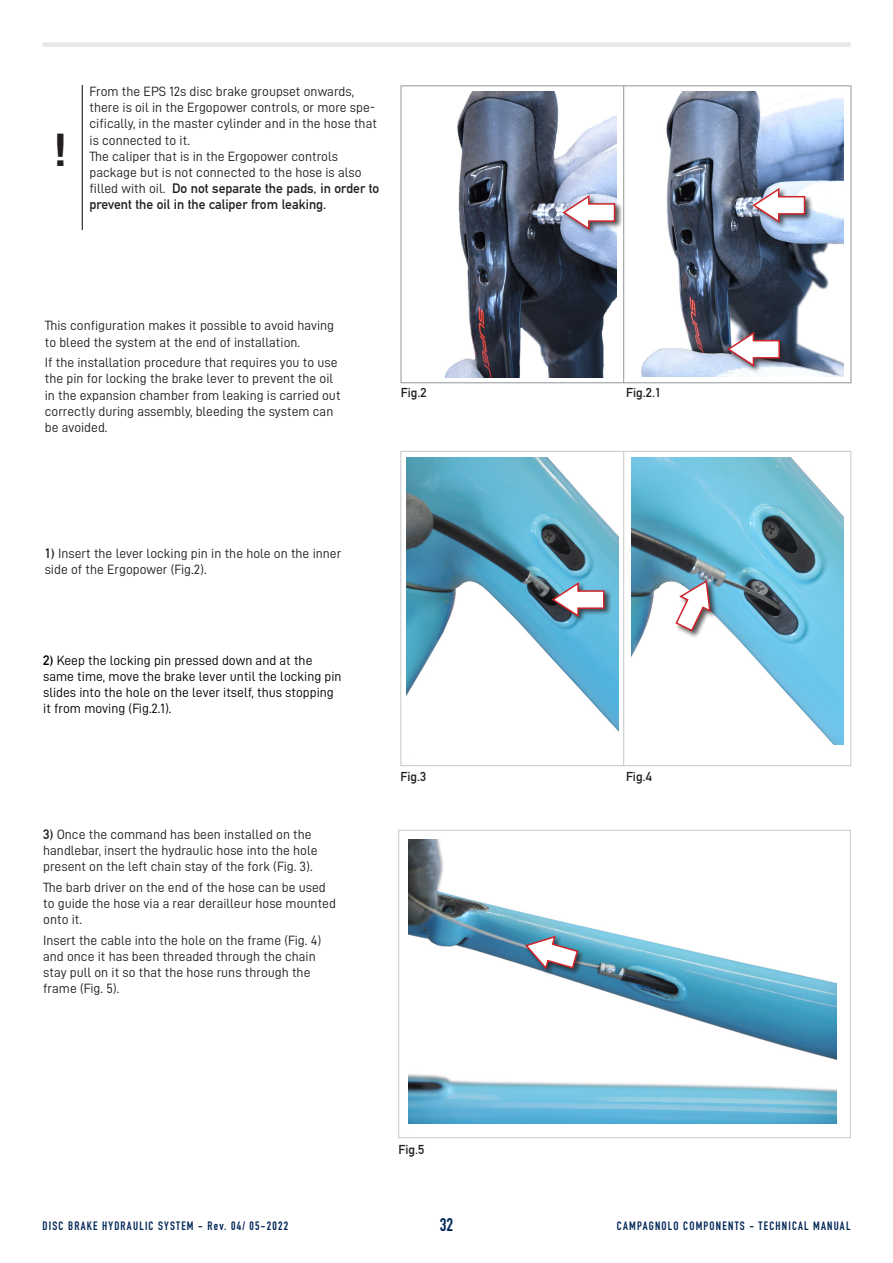
<style>
.page{position:relative;width:893px;height:1263px;background:#fff}
.page>*{position:absolute;margin:0;border:0;box-sizing:border-box;transform-origin:0 0}
.t1{font:700 condensed 45px "Helvetica Neue";color:#231f20}
.t2{font:700 18px "DIN Condensed";color:#022656}
.Normale{font:13.5px/16.2px "D DIN";color:#231f20}
.Normale-2{font:13.5px/16.2px "D DIN";color:#000}
.t3{font:700 12.75px "DIN Alternate";color:#231f20}
.t4{font:700 12px "DIN Condensed";letter-spacing:.1em;color:#022656}
.s1{font-family:"DIN Alternate";font-weight:700}
</style>
<div class="page">
<div style="left:43px;top:42px;width:808px;height:5px;background:#e6e7e9"></div>
<img style="left:444px;top:110px;width:181px;height:271px">
<div style="left:401px;top:86px;width:450px;height:297px;border:1px solid #939598"></div>
<img style="left:444px;top:92px;width:172px;height:285px">
<img style="left:641px;top:92px;width:203px;height:285px">
<hr style="left:623px;top:85px;width:1px;height:298px;background:#939598">
<div style="left:401px;top:451px;width:450px;height:315px;border:1px solid #c7c8ca"></div>
<img style="left:406px;top:457px;width:213px;height:275px">
<hr style="left:623px;top:451px;width:1px;height:315px;background:#c7c8ca">
<img style="left:631px;top:458px;width:213px;height:287px">
<div style="left:398px;top:830px;width:452px;height:308px;border:1px solid #c7c8ca"></div>
<img style="left:408px;top:840px;width:428px;height:284px">
<div style="left:562px;top:194px;width:61px;height:43px;background:#231f20;opacity:.75"></div>
<svg style="left:561px;top:194px;width:55px;height:37px"></svg>
<div style="left:726px;top:331px;width:61px;height:43px;background:#231f20;opacity:.75"></div>
<svg style="left:726px;top:330px;width:55px;height:38px"></svg>
<div style="left:752px;top:187px;width:61px;height:43px;background:#231f20;opacity:.75"></div>
<svg style="left:751px;top:186px;width:55px;height:38px"></svg>
<div style="left:524px;top:935px;width:61px;height:41px;background:#231f20;opacity:.75"></div>
<svg style="left:524px;top:934px;width:55px;height:37px"></svg>
<div style="left:551px;top:581px;width:61px;height:43px;background:#231f20;opacity:.75"></div>
<svg style="left:550px;top:581px;width:55px;height:37px"></svg>
<div style="left:674px;top:579px;width:44px;height:60px;background:#231f20;opacity:.75"></div>
<svg style="left:674px;top:579px;width:38px;height:53px"></svg>
<hr style="left:82px;top:85px;width:1px;height:145px;background:#231f20">
<p class="t1" style="left:54px;top:112px;width:15px">!</p>
<p class="Normale" style="left:90px;top:83px;width:289px">From the EPS 12s disc brake groupset onwards, there is oil in the Ergopower controls, or more spe&shy;cifically, in the master cylinder and in the hose that is connected to it.</p>
<p class="Normale" style="left:90px;top:148px;width:291px">The caliper that is in the Ergopower controls package but is not connected to the hose is also filled with oil. <span class="s1">Do not separate the pads, in order to prevent the oil in the caliper from leaking.</span></p>
<p class="Normale" style="left:45px;top:317px;width:291px">This configuration makes it possible to avoid having to bleed the system at the end of installation.</p>
<p class="Normale" style="left:45px;top:354px;width:297px">If the installation procedure that requires you to use the pin for locking the brake lever to prevent the oil in the expansion chamber from leaking is carried out correctly during assembly, bleeding the system can be avoided.</p>
<p class="t3" style="left:401px;top:383px;width:27px">Fig.2</p>
<p class="t3" style="left:626px;top:383px;width:36px">Fig.2.1</p>
<p class="Normale" style="left:45px;top:545px;width:298px"><span class="s1">1)</span> Insert the lever locking pin in the hole on the inner side of the Ergopower (Fig.2).</p>
<p class="Normale-2" style="left:43px;top:652px;width:300px"><span class="s1">2)</span> Keep the locking pin pressed down and at the same time, move the brake lever until the locking pin slides into the hole on the lever itself, thus stopping it from moving (Fig.2.1).</p>
<p class="Normale" style="left:43px;top:826px;width:276px"><span class="s1">3)</span> Once the command has been installed on the handlebar, insert the hydraulic hose into the hole present on the left chain stay of the fork (Fig. 3).</p>
<p class="Normale" style="left:43px;top:879px;width:294px">The barb driver on the end of the hose can be used to guide the hose via a rear derailleur hose mounted onto it.</p>
<p class="Normale" style="left:43px;top:932px;width:280px">Insert the cable into the hole on the frame (Fig. 4) and once it has been threaded through the chain stay pull on it so that the hose runs through the frame (Fig. 5).</p>
<p class="t3" style="left:401px;top:767px;width:27px">Fig.3</p>
<p class="t3" style="left:626px;top:767px;width:27px">Fig.4</p>
<p class="t3" style="left:398px;top:1139px;width:27px">Fig.5</p>
<p class="t4" style="left:43px;top:1217px;width:247px">DISC BRAKE HYDRAULIC SYSTEM - Rev. 04/ 05-2022</p>
<h2 class="t2" style="left:440px;top:1213px;width:15px">32</h2>
<p class="t4" style="left:617px;top:1217px;width:235px">CAMPAGNOLO COMPONENTS - TECHNICAL MANUAL</p>
</div>
